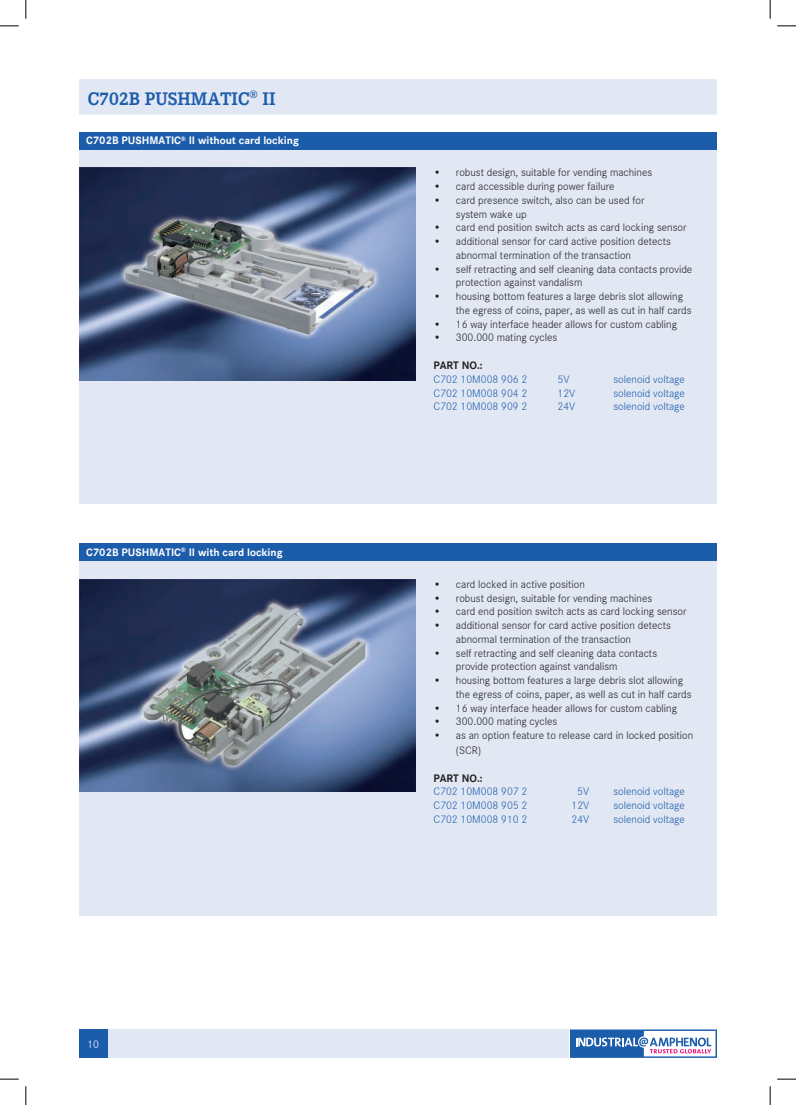
<style>
.page{position:relative;width:796px;height:1105px;background:#fff}
.page>*{position:absolute;margin:0;border:0;box-sizing:border-box;transform-origin:0 0}
.t1{font:700 18.75px "Corporate E";color:#1c5dab}
.t2{font:300 11.25px/13.8px "Corporate S";color:#231f20}
.t3{font:300 11.25px "Corporate S";color:#1c5dab}
.t4{font:700 11.25px "Corporate S";color:#fff}
.t5{font:700 11.25px "Corporate S";color:#231f20}
.t6{font:300 11.25px "Corporate S";color:#fff}
</style>
<div class="page">
<svg style="left:570px;top:1029px;width:147px;height:28px"></svg>
<div style="left:79px;top:1029px;width:28px;height:28px;background:#1c5dab"></div>
<div style="left:109px;top:1029px;width:460px;height:28px;background:#e2e7f4"></div>
<div style="left:79px;top:79px;width:638px;height:35px;background:#e2e7f4"></div>
<div style="left:79px;top:149px;width:638px;height:355px;background:#e2e7f4"></div>
<div style="left:79px;top:561px;width:638px;height:354px;background:#e2e7f4"></div>
<div style="left:79px;top:132px;width:638px;height:18px;background:#1c5dab"></div>
<div style="left:79px;top:543px;width:638px;height:18px;background:#1c5dab"></div>
<img style="left:79px;top:168px;width:337px;height:212px">
<img style="left:79px;top:579px;width:337px;height:212px">
<svg style="left:0;top:25px;width:19px;height:2px"></svg>
<svg style="left:777px;top:25px;width:19px;height:2px"></svg>
<svg style="left:0;top:1078px;width:19px;height:1px"></svg>
<svg style="left:777px;top:1078px;width:19px;height:1px"></svg>
<svg style="left:25px;top:0;width:2px;height:19px"></svg>
<svg style="left:25px;top:1086px;width:2px;height:18px"></svg>
<svg style="left:769px;top:0;width:2px;height:19px"></svg>
<svg style="left:769px;top:1086px;width:2px;height:18px"></svg>
<h1 class="t1" style="left:88px;top:85px;width:189px">C702B PUSHMATIC<sup>®</sup> II</h1>
<p class="t4" style="left:86px;top:132px;width:214px">C702B PUSHMATIC<sup>®</sup> II without card locking</p>
<p class="t4" style="left:86px;top:543px;width:198px">C702B PUSHMATIC<sup>®</sup> II with card locking</p>
<p class="t6" style="left:87px;top:1036px;width:13px">10</p>
<p class="t2" style="left:433px;top:165px;width:220px">• robust design, suitable for vending machines</p>
<p class="t2" style="left:433px;top:179px;width:183px">• card accessible during power failure</p>
<p class="t2" style="left:456px;top:192px;width:190px;text-indent:-22px">• card presence switch, also can be used for system wake up</p>
<p class="t2" style="left:433px;top:220px;width:254px">• card end position switch acts as card locking sensor</p>
<p class="t2" style="left:456px;top:234px;width:216px;text-indent:-22px">• additional sensor for card active position detects abnormal termination of the transaction</p>
<p class="t2" style="left:456px;top:261px;width:238px;text-indent:-22px">• self retracting and self cleaning data contacts provide protection against vandalism</p>
<p class="t2" style="left:456px;top:289px;width:237px;text-indent:-22px">• housing bottom features a large debris slot allowing the egress of coins, paper, as well as cut in half cards</p>
<p class="t2" style="left:433px;top:316px;width:245px">• 16 way interface header allows for custom cabling</p>
<p class="t2" style="left:433px;top:330px;width:125px">• 300.000 mating cycles</p>
<p class="t5" style="left:433px;top:356px;width:51px">PART NO.:</p>
<p class="t3" style="left:433px;top:371px;width:95px">C702 10M008 906 2</p>
<p class="t3" style="left:557px;top:371px;width:13px">5V</p>
<p class="t3" style="left:613px;top:371px;width:73px">solenoid voltage</p>
<p class="t3" style="left:433px;top:385px;width:95px">C702 10M008 904 2</p>
<p class="t3" style="left:557px;top:385px;width:19px">12V</p>
<p class="t3" style="left:613px;top:385px;width:73px">solenoid voltage</p>
<p class="t3" style="left:433px;top:398px;width:95px">C702 10M008 909 2</p>
<p class="t3" style="left:557px;top:398px;width:19px">24V</p>
<p class="t3" style="left:613px;top:398px;width:73px">solenoid voltage</p>
<p class="t2" style="left:433px;top:576px;width:153px">• card locked in active position</p>
<p class="t2" style="left:433px;top:590px;width:220px">• robust design, suitable for vending machines</p>
<p class="t2" style="left:433px;top:604px;width:254px">• card end position switch acts as card locking sensor</p>
<p class="t2" style="left:456px;top:617px;width:216px;text-indent:-22px">• additional sensor for card active position detects abnormal termination of the transaction</p>
<p class="t2" style="left:456px;top:645px;width:203px;text-indent:-22px">• self retracting and self cleaning data contacts provide protection against vandalism</p>
<p class="t2" style="left:456px;top:672px;width:237px;text-indent:-22px">• housing bottom features a large debris slot allowing the egress of coins, paper, as well as cut in half cards</p>
<p class="t2" style="left:433px;top:700px;width:245px">• 16 way interface header allows for custom cabling</p>
<p class="t2" style="left:433px;top:713px;width:125px">• 300.000 mating cycles</p>
<p class="t2" style="left:456px;top:727px;width:239px;line-height:15px;text-indent:-22px">• as an option feature to release card in locked position (SCR)</p>
<p class="t5" style="left:433px;top:768px;width:51px">PART NO.:</p>
<p class="t3" style="left:433px;top:783px;width:95px">C702 10M008 907 2</p>
<p class="t3" style="left:577px;top:783px;width:13px">5V</p>
<p class="t3" style="left:613px;top:783px;width:73px">solenoid voltage</p>
<p class="t3" style="left:433px;top:797px;width:95px">C702 10M008 905 2</p>
<p class="t3" style="left:571px;top:797px;width:19px">12V</p>
<p class="t3" style="left:613px;top:797px;width:73px">solenoid voltage</p>
<p class="t3" style="left:433px;top:811px;width:95px">C702 10M008 910 2</p>
<p class="t3" style="left:571px;top:811px;width:19px">24V</p>
<p class="t3" style="left:613px;top:811px;width:73px">solenoid voltage</p>
</div>
